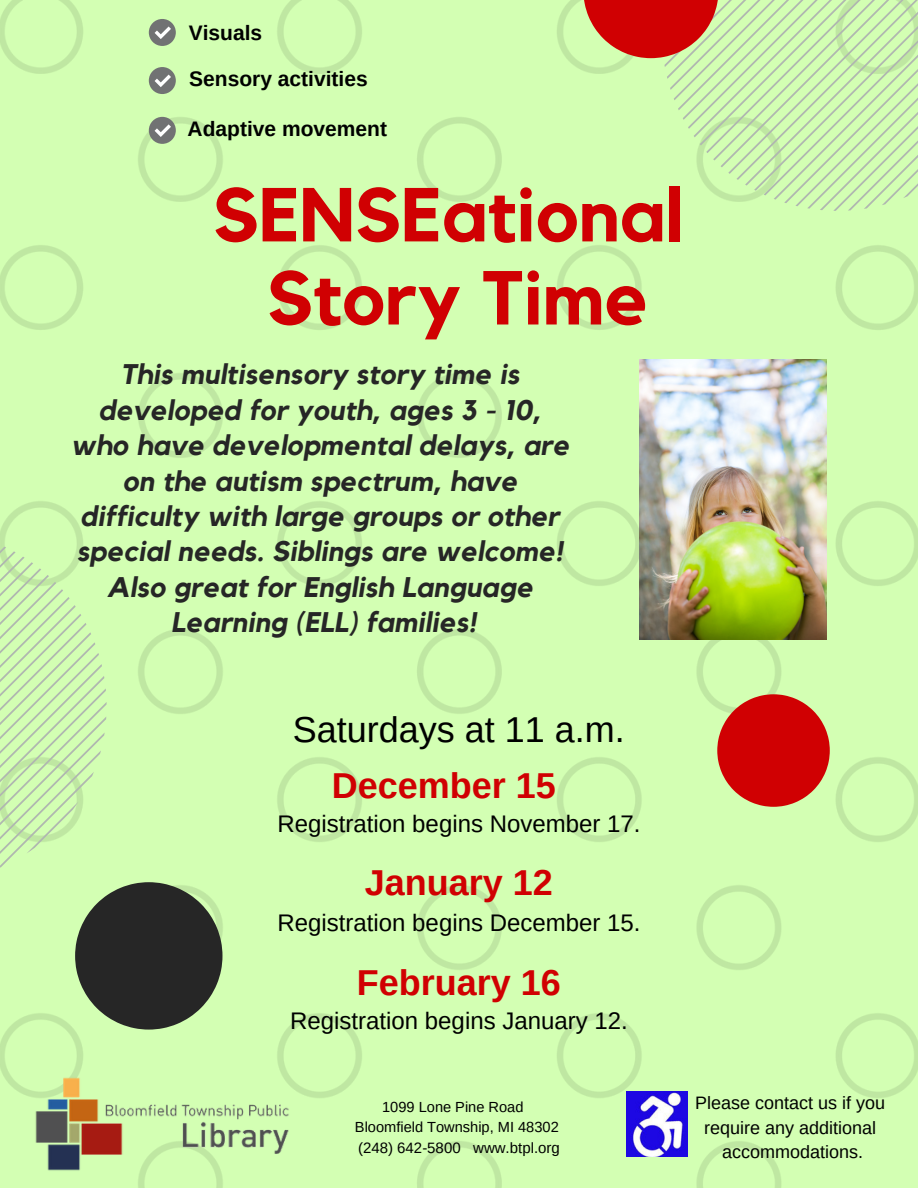
<style>
.page{position:relative;width:918px;height:1188px;background:#d3ffb3}
.page>*{position:absolute;margin:0;border:0;box-sizing:border-box;transform-origin:0 0}
.t1{font:700 75.45px/83.1px "Kollektif";color:#d00002;text-align:center}
.t2{font:700 36px "Arimo";color:#d00002}
.t3{font:36px "Arimo";color:#000}
.t4{font:italic 700 28.35px/35.4px "Kollektif";letter-spacing:.005em;color:#262626;text-align:center}
.t5{font:24px "Arimo";color:#000}
.t6{font:700 21px/45.9px "Arimo";color:#000}
.t7{font:18px/24.8px "Arimo";color:#000;text-align:center}
.t8{font:15px "Arimo";color:#000}
.t9{font:14.7px/20.2px "Arimo";color:#000;text-align:center}
</style>
<div class="page">
<svg style="left:0;top:547px;width:222px;height:483px;background:#b5d89b"></svg>
<svg style="left:717px;top:694px;width:113px;height:113px;background:#d03829"></svg>
<svg style="left:583px;top:0;width:335px;height:211px;background:#cde0a3"></svg>
<div style="left:149px;top:19px;width:27px;height:27px;background:#717273;border-radius:50%"></div>
<svg style="left:155px;top:27px;width:16px;height:12px"></svg>
<div style="left:149px;top:67px;width:27px;height:27px;background:#717273;border-radius:50%"></div>
<svg style="left:155px;top:75px;width:16px;height:12px"></svg>
<div style="left:149px;top:117px;width:27px;height:27px;background:#717273;border-radius:50%"></div>
<svg style="left:155px;top:124px;width:16px;height:13px"></svg>
<img style="left:627px;top:1091px;width:61px;height:65px">
<img style="left:35px;top:1076px;width:255px;height:96px">
<img style="left:639px;top:360px;width:187px;height:280px">
<p class="t6" style="left:189px;top:10px;width:181px">Visuals<br>Sensory activities</p>
<p class="t6" style="left:188px;top:106px;width:201px">Adaptive movement</p>
<h1 class="t1" style="left:213px;top:177px;width:472px">SENSEational<br>Story Time</h1>
<p class="t4" style="left:71px;top:358px;width:500px">This multisensory story time is developed for youth, ages 3 - 10, who have developmental delays, are on the autism spectrum, have difficulty with large groups or other special needs. Siblings are welcome!<br>Also great for English Language<br>Learning (ELL) families!</p>
<p class="t3" style="left:293px;top:709px;width:333px">Saturdays at 11 a.m.</p>
<p class="t2" style="left:332px;top:765px;width:226px">December 15</p>
<p class="t5" style="left:278px;top:810px;width:364px">Registration begins November 17.</p>
<p class="t2" style="left:365px;top:862px;width:189px">January 12</p>
<p class="t5" style="left:278px;top:909px;width:364px">Registration begins December 15.</p>
<p class="t2" style="left:357px;top:963px;width:205px">February 16</p>
<p class="t5" style="left:290px;top:1008px;width:339px">Registration begins January 12.</p>
<p class="t9" style="left:355px;top:1097px;width:205px">1099 Lone Pine Road<br>Bloomfield Township, MI 48302</p>
<p class="t8" style="left:358px;top:1139px;width:203px">(248) 642-5800 www.btpl.org</p>
<p class="t7" style="left:695px;top:1090px;width:191px">Please contact us if you require any additional accommodations.</p>
</div>
